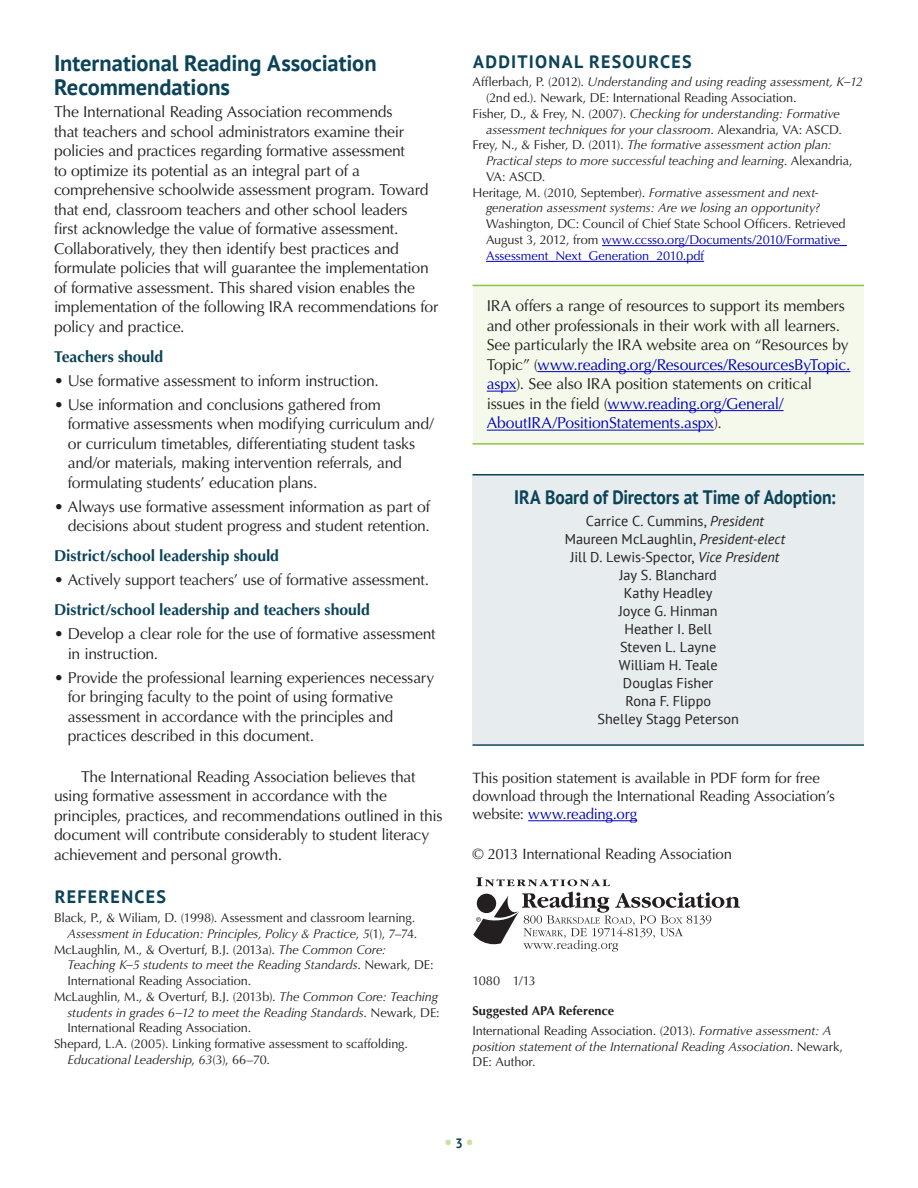
<style>
.page{position:relative;width:918px;height:1188px;background:#fff}
.page>*{position:absolute;margin:0;border:0;box-sizing:border-box;transform-origin:0 0}
.S1{font:700 22.5px/24px "PT Sans";letter-spacing:-.005em;color:#0b4358}
.BCnoindent{font:700 19.5px "PT Sans";letter-spacing:-.005em;color:#0b4358;scale:.9 1}
.RH{font:700 18px "PT Sans";letter-spacing:.07em;color:#0b4358}
.t1{font:700 18px "PT Sans";color:#c6e2a0;scale:.95 1}
.BCnoindent-2{font:15.75px/19.5px "Optima LT Std";letter-spacing:-.015em;color:#231f20}
.FLList_3{font:15.75px/19.5px "Optima LT Std";letter-spacing:-.015em;color:#231f20}
.BCE{font:15.75px/19.5px "Optima LT Std";letter-spacing:-.015em;color:#231f20}
.FLList_6{font:700 15.75px "Optima LT Std";letter-spacing:-.005em;color:#0b4358}
.FLList_3-2{font:15px/18px "Optima LT Std";letter-spacing:-.015em;color:#231f20}
.FLList_3-3{font:14.25px/18px "PT Sans";color:#231f20;text-align:center}
.RT{font:12.75px/15.8px "Optima LT Std";letter-spacing:-.01em;color:#231f20}
.RT-2{font:italic 12.75px/15.8px "Optima LT Std";letter-spacing:-.01em;color:#231f20;text-align:right}
.FLList_3-4{font:italic 12.75px/15.8px "Optima LT Std";letter-spacing:-.005em;color:#231f20}
.FLList_3-5{font:700 12.75px "Optima LT Std";color:#231f20}
.FLList_3-6{font:12.75px "Optima LT Std";letter-spacing:-.03em;color:#231f20}
.s1{font-style:italic}
.s2{font-style:normal}
.s3{color:#0000be}
.s4{font-size:13.5px;color:#0b4358}
</style>
<div class="page">
<hr style="left:602px;top:245px;width:245px;height:1px;background:#0000be">
<hr style="left:486px;top:261px;width:218px;height:1px;background:#0000be">
<div style="left:472px;top:476px;width:392px;height:268px;background:#e7ecee"></div>
<hr style="left:472px;top:474px;width:392px;height:2px;background:#0b4358">
<hr style="left:472px;top:744px;width:392px;height:2px;background:#0b4358">
<div style="left:473px;top:286px;width:391px;height:157px;background:#f4f9ec"></div>
<hr style="left:538px;top:371px;width:312px;height:1px;background:#0000be">
<svg style="left:487px;top:391px;width:29px;height:1px"></svg>
<hr style="left:608px;top:410px;width:176px;height:1px;background:#0000be">
<hr style="left:487px;top:430px;width:227px;height:1px;background:#0000be">
<hr style="left:472px;top:285px;width:392px;height:1px;background:#8dc641">
<hr style="left:472px;top:443px;width:392px;height:2px;background:#8dc641">
<hr style="left:528px;top:820px;width:109px;height:1px;background:#0000be">
<svg style="left:473px;top:877px;width:267px;height:75px"></svg>
<p class="S1" style="left:54px;top:51px;width:324px">International Reading Association<br>Recommendations</p>
<p class="BCnoindent-2" style="left:54px;top:103px;width:386px">The International Reading Association recommends<br>that teachers and school administrators examine their policies and practices regarding formative assessment<br>to optimize its potential as an integral part of a comprehensive schoolwide assessment program. Toward that end, classroom teachers and other school leaders<br>first acknowledge the value of formative assessment.<br>Collaboratively, they then identify best practices and formulate policies that will guarantee the implementation of formative assessment. This shared vision enables the implementation of the following IRA recommendations for policy and practice.</p>
<p class="FLList_6" style="left:54px;top:347px;width:111px">Teachers should</p>
<p class="FLList_3" style="left:54px;top:371px;width:326px">• Use formative assessment to inform instruction.</p>
<p class="FLList_3" style="left:68px;top:395px;width:368px;text-indent:-14px">• Use information and conclusions gathered from formative assessments when modifying curriculum and/ or curriculum timetables, differentiating student tasks and/or materials, making intervention referrals, and formulating students’ education plans.</p>
<p class="FLList_3" style="left:54px;top:497px;width:378px;text-align:right">• Always use formative assessment information as part of decisions about student progress and student retention.</p>
<p class="FLList_6" style="left:54px;top:547px;width:227px">District/school leadership should</p>
<p class="FLList_3" style="left:54px;top:571px;width:377px">• Actively support teachers’ use of formative assessment.</p>
<p class="FLList_6" style="left:54px;top:601px;width:317px">District/school leadership and teachers should</p>
<p class="FLList_3" style="left:68px;top:625px;width:369px;text-indent:-14px">• Develop a clear role for the use of formative assessment in instruction.</p>
<p class="FLList_3" style="left:68px;top:668px;width:368px;text-indent:-14px">• Provide the professional learning experiences necessary for bringing faculty to the point of using formative assessment in accordance with the principles and practices described in this document.</p>
<p class="BCE" style="left:54px;top:767px;width:390px;text-indent:27px">The International Reading Association believes that using formative assessment in accordance with the principles, practices, and recommendations outlined in this document will contribute considerably to student literacy achievement and personal growth.</p>
<p class="RH" style="left:55px;top:885px;width:113px">REFERENCES</p>
<p class="RT" style="left:54px;top:910px;width:365px;text-align:right">Black, P., &amp; Wiliam, D. (1998). Assessment and classroom learning.<br><span class="s1">Assessment in Education: Principles, Policy &amp; Practice</span>, <span class="s1">5</span>(1), 7–74.</p>
<p class="RT" style="left:68px;top:942px;width:368px;text-indent:-14px">McLaughlin, M., &amp; Overturf, B.J. (2013a). <span class="s1">The Common Core:<br>Teaching K–5 students to meet the Reading Standards</span>. Newark, DE:<br>International Reading Association.</p>
<p class="RT" style="left:68px;top:989px;width:374px;text-indent:-14px">McLaughlin, M., &amp; Overturf, B.J. (2013b). <span class="s1">The Common Core: Teaching students in grades 6–12 to meet the Reading Standards</span>. Newark, DE:<br>International Reading Association.</p>
<p class="RT" style="left:68px;top:1036px;width:342px;text-indent:-14px">Shepard, L.A. (2005). Linking formative assessment to scaffolding.<br><span class="s1">Educational Leadership</span>, <span class="s1">63</span>(3), 66–70.</p>
<p class="RH" style="left:473px;top:49px;width:220px">ADDITIONAL RESOURCES</p>
<p class="RT" style="left:486px;top:74px;width:378px;text-indent:-14px">Afflerbach, P. (2012). <span class="s1">Understanding and using reading assessment, K–12 </span>(2nd ed.). Newark, DE: International Reading Association.</p>
<p class="RT-2" style="left:472px;top:106px;width:371px"><span class="s2">Fisher, D., &amp; Frey, N. (2007).</span> Checking for understanding: Formative assessment techniques for your classroom<span class="s2">. Alexandria, VA: ASCD.</span></p>
<p class="RT-2" style="left:486px;top:137px;width:368px;text-align:left;text-indent:-14px"><span class="s2">Frey, N., &amp; Fisher, D. (2011).</span> The formative assessment action plan:<br>Practical steps to more successful teaching and learning<span class="s2">. Alexandria,<br>VA: ASCD.</span></p>
<p class="RT" style="left:486px;top:184px;width:362px;text-indent:-14px">Heritage, M. (2010, September). <span class="s1">Formative assessment and next&shy;generation assessment systems: Are we losing an opportunity?<br></span>Washington, DC: Council of Chief State School Officers. Retrieved August 3, 2012, from <span class="s3">www.ccsso.org/Documents/2010/Formative_ Assessment_Next_Generation_2010.pdf</span></p>
<p class="BCnoindent-2" style="left:487px;top:296px;width:365px">IRA offers a range of resources to support its members and other professionals in their work with all learners.<br>See particularly the IRA website area on “Resources by Topic” (<span class="s3">www.reading.org/Resources/ResourcesByTopic. aspx</span>). See also IRA position statements on critical issues in the field (<span class="s3">www.reading.org/General/ AboutIRA/PositionStatements.aspx</span>).</p>
<p class="BCnoindent" style="left:514px;top:484px;width:359px">IRA Board of Directors at Time of Adoption:</p>
<p class="FLList_3-3" style="left:586px;top:512px;width:180px">Carrice C. Cummins, <span class="s1">President</span></p>
<p class="FLList_3-3" style="left:565px;top:530px;width:222px">Maureen McLaughlin, <span class="s1">President-elect</span></p>
<p class="FLList_3-3" style="left:571px;top:548px;width:210px">Jill D. Lewis-Spector, <span class="s1">Vice President</span></p>
<p class="FLList_3-3" style="left:598px;top:566px;width:143px">Jay S. Blanchard<br>Kathy Headley<br>Joyce G. Hinman<br>Heather I. Bell<br>Steven L. Layne<br>William H. Teale<br>Douglas Fisher<br>Rona F. Flippo<br>Shelley Stagg Peterson</p>
<p class="FLList_3-2" style="left:472px;top:769px;width:364px">This position statement is available in PDF form for free download through the International Reading Association’s website: <span class="s3">www.reading.org</span></p>
<p class="FLList_3-2" style="left:472px;top:846px;width:261px">© 2013 International Reading Association</p>
<p class="FLList_3-6" style="left:472px;top:974px;width:65px">1080 1/13</p>
<p class="FLList_3-5" style="left:472px;top:1003px;width:143px">Suggested APA Reference</p>
<p class="FLList_3-4" style="left:472px;top:1023px;width:372px"><span class="s2">International Reading Association. (2013).</span> Formative assessment: A position statement of the International Reading Association<span class="s2">. Newark,<br>DE: Author.</span></p>
<h3 class="t1" style="left:445px;top:1129px;width:32px">• <span class="s4">3</span> •</h3>
</div>
